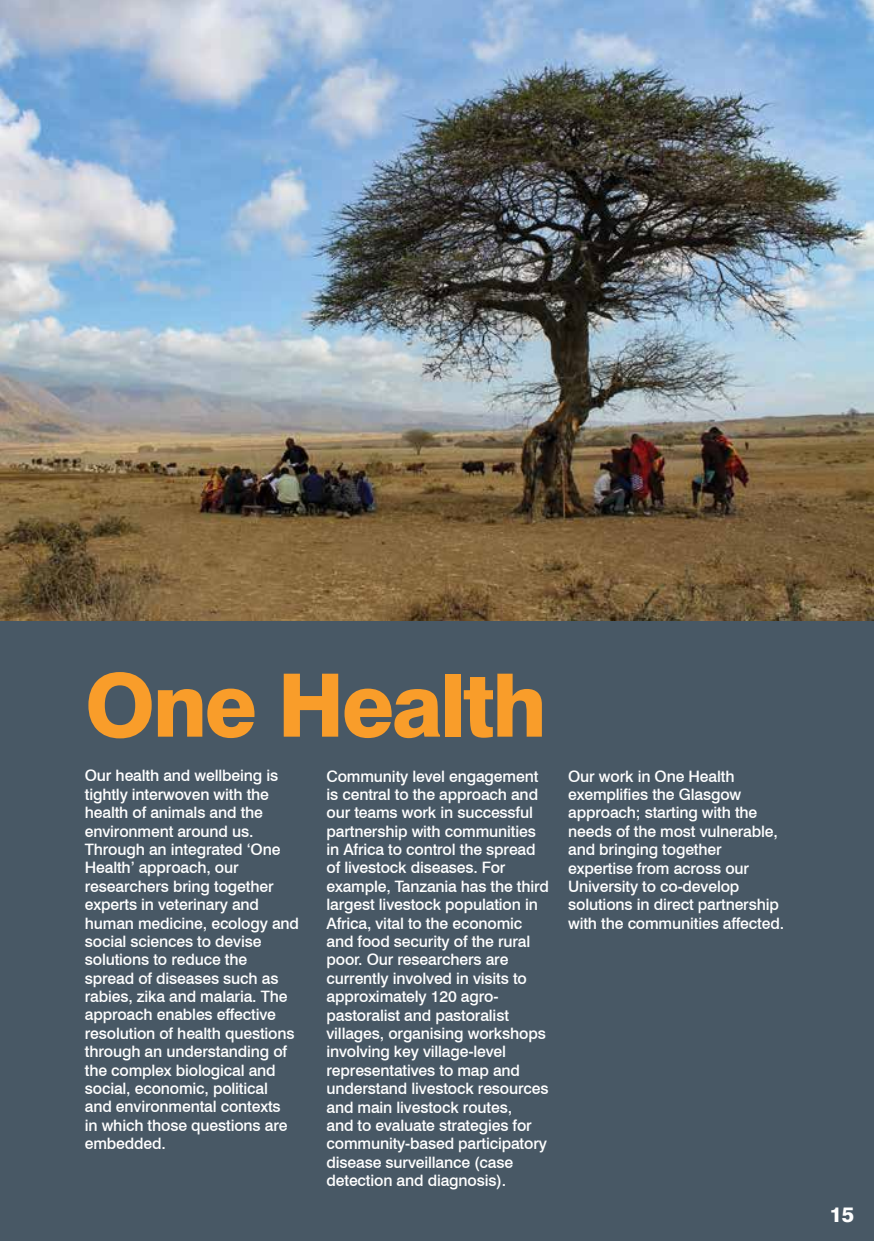
<style>
.page{position:relative;width:874px;height:1241px;background:#fff}
.page>*{position:absolute;margin:0;border:0;box-sizing:border-box;transform-origin:0 0}
.t1{font:800 87.5px "Swiss 721 BT";letter-spacing:-.03em;color:#f99d2a}
.t2{font:800 21px "Swiss 721 BT";color:#fff}
.t3{font:500 15.75px/18.4px "Swiss 721 BT";letter-spacing:-.01em;color:#fff}
</style>
<div class="page">
<div style="left:0;top:620px;width:873px;height:620px;background:#485865"></div>
<img style="left:1px;top:0;width:872px;height:620px">
<h1 class="t1" style="left:85px;top:652px;width:463px">One Health</h1>
<p class="t3" style="left:85px;top:766px;width:215px">Our health and wellbeing is tightly interwoven with the health of animals and the environment around us.<br>Through an integrated ‘One<br>Health’ approach, our researchers bring together experts in veterinary and human medicine, ecology and social sciences to devise solutions to reduce the spread of diseases such as rabies, zika and malaria. The approach enables effective resolution of health questions through an understanding of the complex biological and social, economic, political<br>and environmental contexts<br>in which those questions are embedded.</p>
<p class="t3" style="left:326px;top:766px;width:224px">Community level engagement is central to the approach and our teams work in successful partnership with communities in Africa to control the spread of livestock diseases. For example, Tanzania has the third largest livestock population in<br>Africa, vital to the economic and food security of the rural poor. Our researchers are currently involved in visits to approximately 120 agro&shy;pastoralist and pastoralist villages, organising workshops involving key village-level representatives to map and understand livestock resources and main livestock routes,<br>and to evaluate strategies for community-based participatory disease surveillance (case detection and diagnosis).</p>
<p class="t3" style="left:568px;top:766px;width:217px">Our work in One Health exemplifies the Glasgow approach; starting with the needs of the most vulnerable, and bringing together expertise from across our<br>University to co-develop solutions in direct partnership with the communities affected.</p>
<h2 class="t2" style="left:828px;top:1201px;width:26px">15</h2>
</div>
